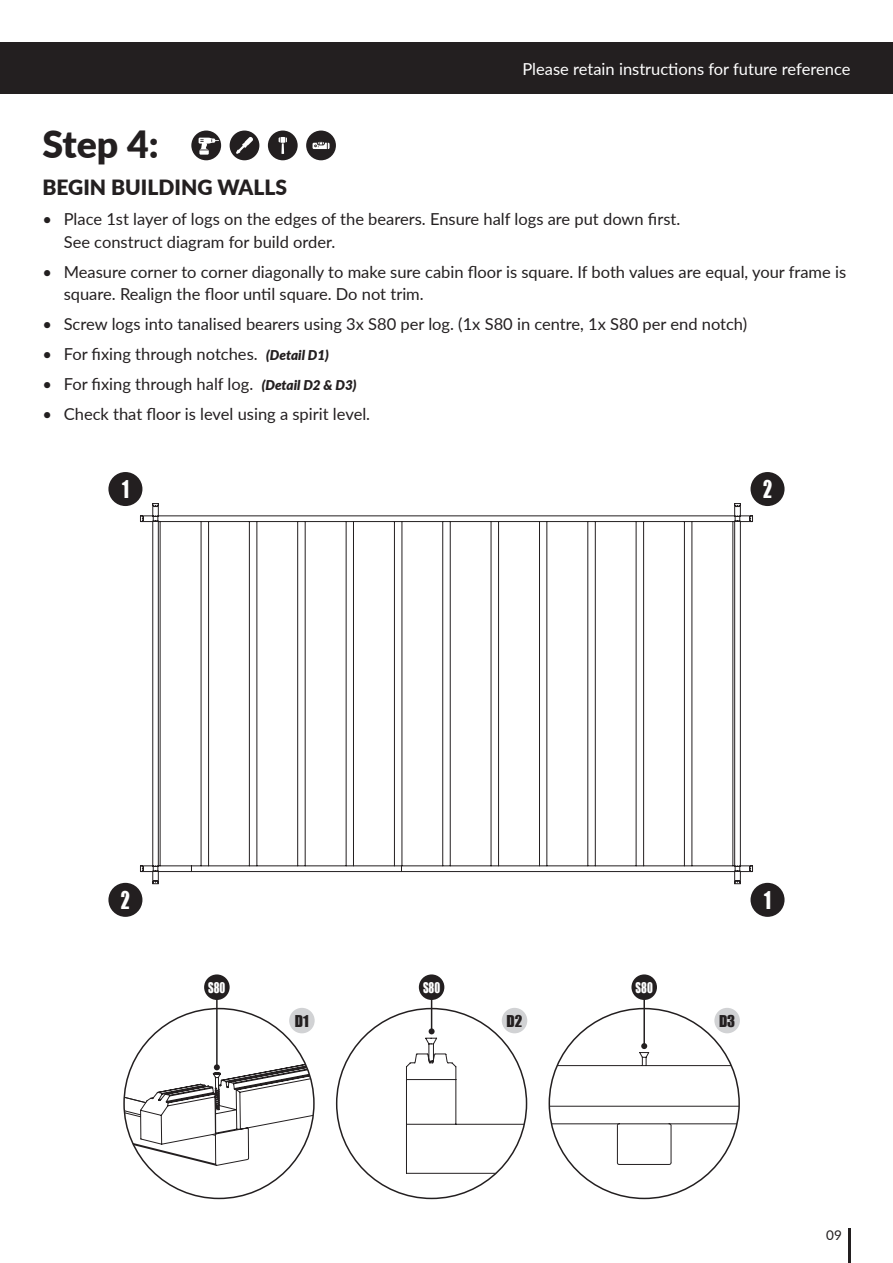
<style>
.page{position:relative;width:893px;height:1263px;background:#fff}
.page>*{position:absolute;margin:0;border:0;box-sizing:border-box;transform-origin:0 0}
.t1{font:900 37.5px "Lato";color:#231f20}
.t2{font:22.5px "Impact";color:#fff;scale:.8 1}
.t3{font:900 21px "Lato";color:#231f20}
.t4{font:16.5px/22.5px "Lato";color:#231f20}
.t5{font:16.5px "Lato";color:#fff}
.t6{font:15px "Impact";color:#231f20}
.t7{font:13.5px "Impact";color:#fff;scale:.8 1}
.t8{font:13.5px "Lato";color:#231f20}
.s1{font-weight:900;font-style:italic;font-size:13.5px}
</style>
<div class="page">
<div style="left:0;top:43px;width:893px;height:51px;background:#231f20"></div>
<div style="left:289px;top:1008px;width:26px;height:25px;background:#d1d2d4;border-radius:50%"></div>
<div style="left:502px;top:1008px;width:25px;height:25px;background:#d1d2d4;border-radius:50%"></div>
<div style="left:714px;top:1008px;width:26px;height:25px;background:#d1d2d4;border-radius:50%"></div>
<div style="left:191px;top:131px;width:30px;height:29px;background:#231f20;border-radius:50%"></div>
<svg style="left:199px;top:138px;width:20px;height:17px"></svg>
<div style="left:230px;top:131px;width:29px;height:29px;background:#231f20;border-radius:50%"></div>
<svg style="left:236px;top:137px;width:17px;height:17px"></svg>
<div style="left:268px;top:131px;width:30px;height:29px;background:#231f20;border-radius:50%"></div>
<svg style="left:279px;top:137px;width:8px;height:17px"></svg>
<div style="left:306px;top:131px;width:30px;height:29px;background:#231f20;border-radius:50%"></div>
<svg style="left:313px;top:142px;width:17px;height:7px"></svg>
<hr style="left:216px;top:989px;width:2px;height:78px;background:#231f20">
<svg style="left:124px;top:1060px;width:190px;height:106px"></svg>
<div style="left:204px;top:974px;width:26px;height:26px;background:#231f20;border-radius:50%"></div>
<hr style="left:431px;top:990px;width:1px;height:41px;background:#231f20">
<svg style="left:406px;top:1028px;width:120px;height:146px"></svg>
<div style="left:419px;top:974px;width:25px;height:26px;background:#231f20;border-radius:50%"></div>
<hr style="left:643px;top:989px;width:2px;height:57px;background:#231f20">
<svg style="left:549px;top:1043px;width:190px;height:122px"></svg>
<div style="left:631px;top:974px;width:26px;height:26px;background:#231f20;border-radius:50%"></div>
<svg style="left:140px;top:503px;width:613px;height:381px"></svg>
<div style="left:108px;top:472px;width:34px;height:34px;background:#231f20;border-radius:50%"></div>
<div style="left:750px;top:472px;width:34px;height:34px;background:#231f20;border-radius:50%"></div>
<div style="left:750px;top:883px;width:34px;height:34px;background:#231f20;border-radius:50%"></div>
<div style="left:108px;top:883px;width:34px;height:34px;background:#231f20;border-radius:50%"></div>
<hr style="left:848px;top:1229px;width:2px;height:34px;background:#231f20">
<p class="t5" style="left:522px;top:57px;width:329px">Please retain instructions for future reference</p>
<h1 class="t1" style="left:43px;top:116px;width:118px">Step 4:</h1>
<p class="t3" style="left:43px;top:172px;width:246px">BEGIN BUILDING WALLS</p>
<p class="t4" style="left:64px;top:207px;width:618px;text-indent:-21px">• Place 1st layer of logs on the edges of the bearers. Ensure half logs are put down first.<br>See construct diagram for build order.</p>
<p class="t4" style="left:64px;top:260px;width:784px;text-indent:-21px">• Measure corner to corner diagonally to make sure cabin floor is square. If both values are equal, your frame is square. Realign the floor until square. Do not trim.</p>
<p class="t4" style="left:42px;top:312px;width:706px">• Screw logs into tanalised bearers using 3x S80 per log. (1x S80 in centre, 1x S80 per end notch)</p>
<p class="t4" style="left:42px;top:342px;width:288px">• For fixing through notches. <span class="s1">(Detail D1)</span></p>
<p class="t4" style="left:43px;top:372px;width:316px">• For fixing through half log. <span class="s1">(Detail D2 &amp; D3)</span></p>
<p class="t4" style="left:43px;top:402px;width:329px">• Check that floor is level using a spirit level.</p>
<h2 class="t2" style="left:122px;top:472px;width:10px">1</h2>
<h2 class="t2" style="left:763px;top:472px;width:13px">2</h2>
<h2 class="t2" style="left:121px;top:882px;width:13px">2</h2>
<h2 class="t2" style="left:764px;top:882px;width:10px">1</h2>
<p class="t7" style="left:208px;top:977px;width:23px">S80</p>
<p class="t7" style="left:423px;top:977px;width:23px">S80</p>
<p class="t7" style="left:636px;top:977px;width:23px">S80</p>
<p class="t6" style="left:295px;top:1009px;width:16px">D1</p>
<p class="t6" style="left:507px;top:1009px;width:17px">D2</p>
<p class="t6" style="left:719px;top:1009px;width:18px">D3</p>
<p class="t8" style="left:826px;top:1225px;width:17px">09</p>
</div>
